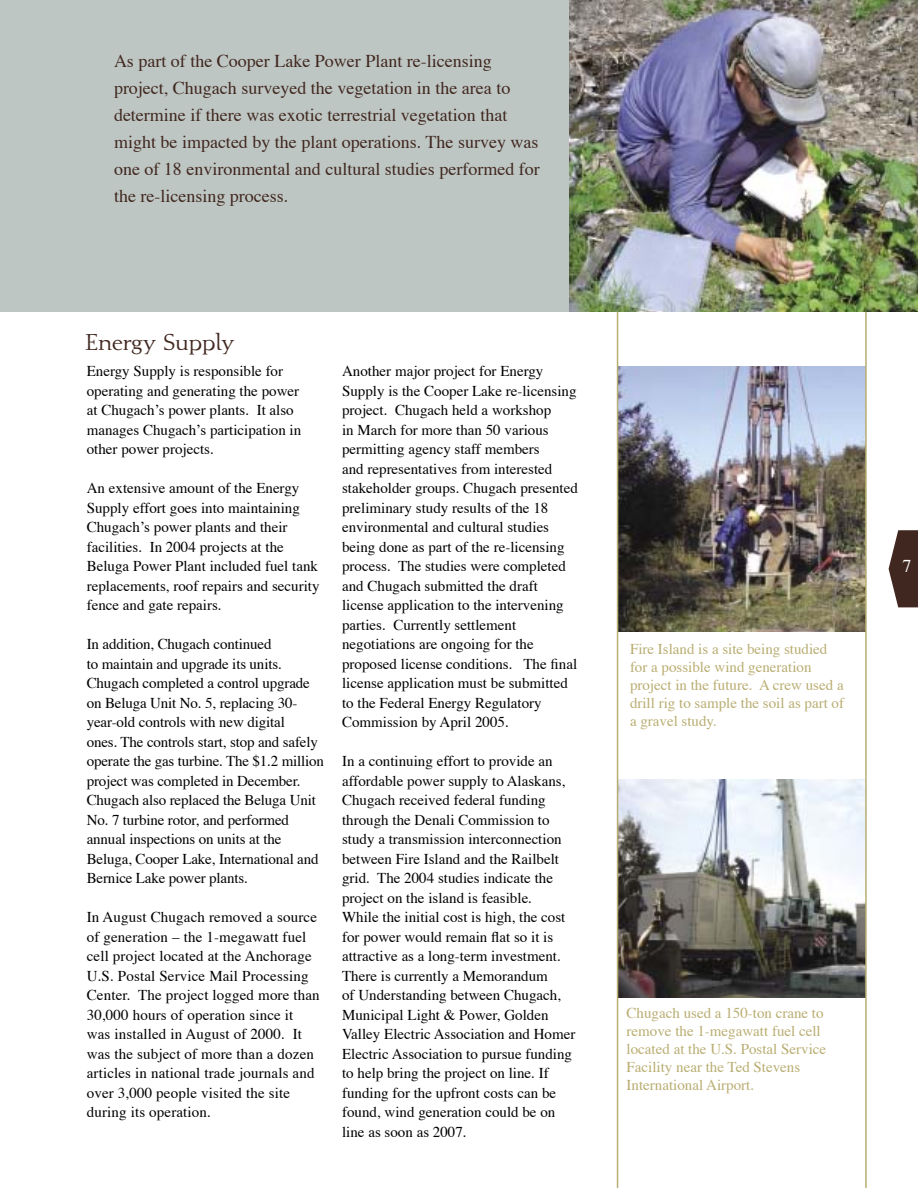
<style>
.page{position:relative;width:918px;height:1188px;background:#fff}
.page>*{position:absolute;margin:0;border:0;box-sizing:border-box;transform-origin:0 0}
.t1{font:24px "PM Cfont Three";color:#40271f}
.t2{font:18px/27px "Times";color:#40271f}
.t3{font:18px "Times";color:#fff}
.t4{font:15px/19.5px "Times";color:#000}
.t5{font:15px/18px "Times";color:#b9ad71}
.s1{font-style:inherit}
</style>
<div class="page">
<img style="left:617px;top:312px;width:250px;height:876px">
<svg style="left:889px;top:530px;width:29px;height:77px;background:#5d4841"></svg>
<div style="left:0;top:0;width:918px;height:312px;background:#bec6c3"></div>
<img style="left:570px;top:0;width:348px;height:312px">
<p class="t2" style="left:114px;top:49px;width:427px">As part of the Cooper Lake Power Plant re-licensing project, Chugach surveyed the vegetation in the area to determine if there was exotic terrestrial vegetation that might be impacted by the plant operations. The survey was one of 18 environmental and cultural studies performed for the re-licensing process.</p>
<h1 class="t1" style="left:85px;top:333px;width:151px">Energy Supply</h1>
<p class="t4" style="left:87px;top:363px;width:216px">Energy Supply is responsible for operating and generating the power at Chugach<span class="s1">ʼ</span>s power plants. It also manages Chugach<span class="s1">ʼ</span>s participation in other power projects.</p>
<p class="t4" style="left:87px;top:480px;width:234px">An extensive amount of the Energy Supply effort goes into maintaining Chugach<span class="s1">ʼ</span>s power plants and their facilities. In 2004 projects at the Beluga Power Plant included fuel tank replacements, roof repairs and security fence and gate repairs.</p>
<p class="t4" style="left:87px;top:636px;width:239px">In addition, Chugach continued<br>to maintain and upgrade its units.<br>Chugach completed a control upgrade on Beluga Unit No. 5, replacing 30- year-old controls with new digital<br>ones. The controls start, stop and safely operate the gas turbine. The $1.2 million project was completed in December.<br>Chugach also replaced the Beluga Unit No. 7 turbine rotor, and performed annual inspections on units at the Beluga, Cooper Lake, International and Bernice Lake power plants.</p>
<p class="t4" style="left:87px;top:909px;width:235px">In August Chugach removed a source of generation ñ the 1-megawatt fuel cell project located at the Anchorage U.S. Postal Service Mail Processing Center. The project logged more than 30,000 hours of operation since it was installed in August of 2000. It was the subject of more than a dozen articles in national trade journals and over 3,000 people visited the site during its operation.</p>
<p class="t4" style="left:342px;top:363px;width:237px">Another major project for Energy Supply is the Cooper Lake re-licensing project. Chugach held a workshop<br>in March for more than 50 various permitting agency staff members<br>and representatives from interested stakeholder groups. Chugach presented preliminary study results of the 18 environmental and cultural studies being done as part of the re-licensing process. The studies were completed and Chugach submitted the draft license application to the intervening parties. Currently settlement negotiations are ongoing for the proposed license conditions. The <span class="s1">fi</span>nal license application must be submitted to the Federal Energy Regulatory Commission by April 2005.</p>
<p class="t4" style="left:342px;top:753px;width:235px">In a continuing effort to provide an affordable power supply to Alaskans, Chugach received federal funding through the Denali Commission to study a transmission interconnection between Fire Island and the Railbelt grid. The 2004 studies indicate the project on the island is feasible.<br>While the initial cost is high, the cost for power would remain <span class="s1">fl</span>at so it is attractive as a long-term investment.<br>There is currently a Memorandum<br>of Understanding between Chugach, Municipal Light &amp; Power, Golden Valley Electric Association and Homer Electric Association to pursue funding to help bring the project on line. If funding for the upfront costs can be found, wind generation could be on line as soon as 2007.</p>
<p class="t5" style="left:630px;top:641px;width:216px">Fire Island is a site being studied for a possible wind generation project in the future. A crew used a drill rig to sample the soil as part of a gravel study.</p>
<p class="t5" style="left:627px;top:1005px;width:201px">Chugach used a 150-ton crane to remove the 1-megawatt fuel cell located at the U.S. Postal Service<br>Facility near the Ted Stevens<br>International Airport.</p>
<p class="t3" style="left:903px;top:558px;width:10px">7</p>
</div>
